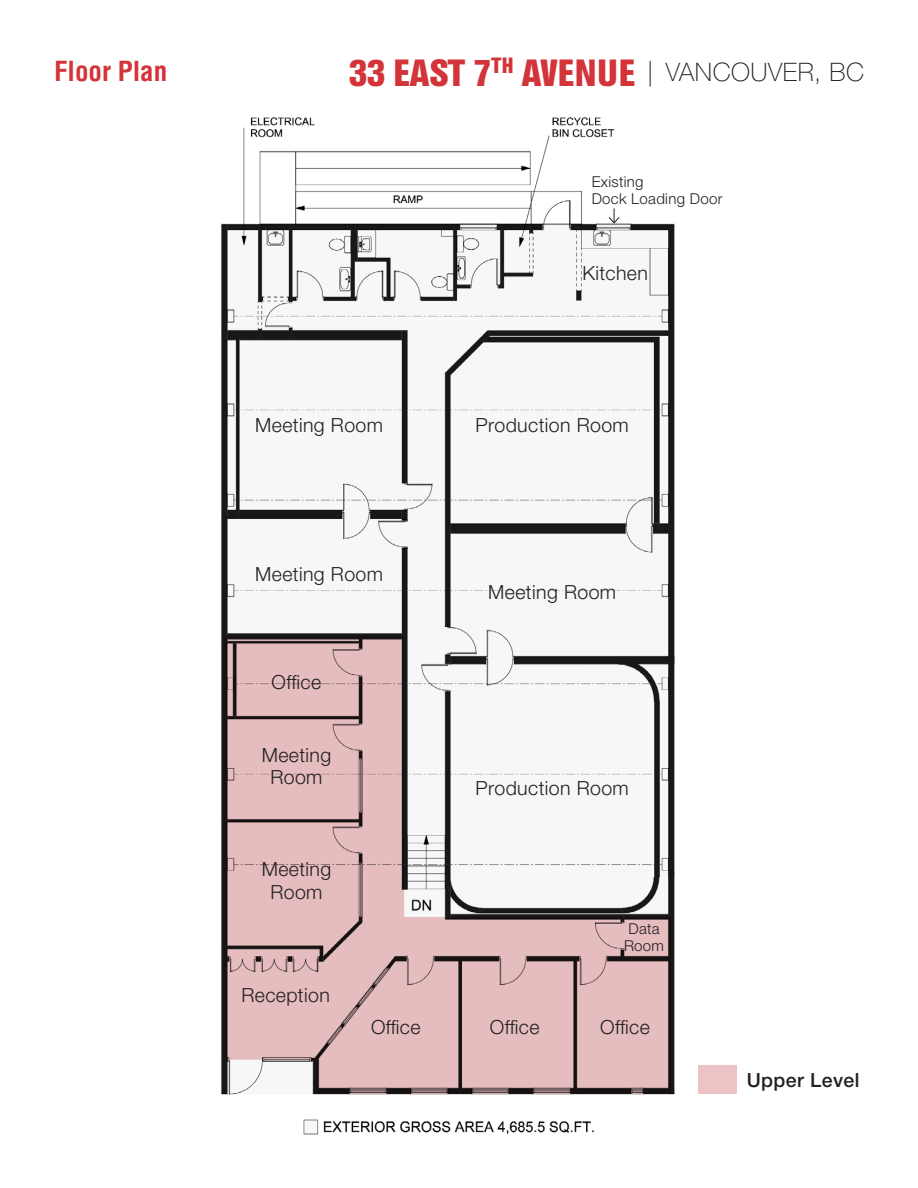
<style>
.page{position:relative;width:918px;height:1188px;background:#fff}
.page>*{position:absolute;margin:0;border:0;box-sizing:border-box;transform-origin:0 0}
.new_header{font:700 37.5px "Helvetica Con BQ";color:#d23439}
.Helvetica_18pt_Light{font:700 condensed 27px "Helvetica";color:#d23439}
.new_header-2{font:300 19.5px/22.5px "Helvetica Neue LT Std";letter-spacing:.02em;color:#231f20;text-align:center}
.new_header-3{font:500 19.5px "Helvetica Neue LT Std";letter-spacing:.02em;color:#231f20}
.new_header-4{font:300 15px/16.5px "Helvetica Neue LT Std";letter-spacing:.02em;color:#231f20}
.s1{font-family:"Helvetica Neue LT Std";font-weight:100;font-size:25.5px;color:#231f20}
</style>
<div class="page">
<img style="left:221px;top:117px;width:454px;height:978px">
<img style="left:303px;top:1119px;width:291px;height:16px">
<svg style="left:608px;top:208px;width:13px;height:16px"></svg>
<svg style="left:224px;top:636px;width:447px;height:458px;fill:#e5bdbe"></svg>
<div style="left:698px;top:1066px;width:39px;height:28px;background:#edc4c5"></div>
<p class="Helvetica_18pt_Light" style="left:54px;top:54px;width:115px">Floor Plan</p>
<p class="new_header" style="left:349px;top:52px;width:517px">33 EAST 7<sup>TH</sup> AVENUE <span class="s1">| VANCOUVER, BC</span></p>
<p class="new_header-4" style="left:592px;top:174px;width:132px">Existing<br>Dock Loading Door</p>
<p class="new_header-2" style="left:255px;top:413px;width:129px">Meeting Room</p>
<p class="new_header-2" style="left:255px;top:562px;width:129px">Meeting Room</p>
<p class="new_header-2" style="left:272px;top:670px;width:51px">Office</p>
<p class="new_header-2" style="left:262px;top:743px;width:71px">Meeting<br>Room</p>
<p class="new_header-2" style="left:262px;top:858px;width:71px">Meeting<br>Room</p>
<p class="new_header-2" style="left:241px;top:984px;width:90px">Reception</p>
<p class="new_header-2" style="left:582px;top:261px;width:67px">Kitchen</p>
<p class="new_header-2" style="left:476px;top:413px;width:155px">Production Room</p>
<p class="new_header-2" style="left:488px;top:581px;width:129px">Meeting Room</p>
<p class="new_header-2" style="left:476px;top:776px;width:155px">Production Room</p>
<p class="new_header-4" style="left:624px;top:920px;width:42px">Data<br>Room</p>
<p class="new_header-2" style="left:371px;top:1015px;width:51px">Office</p>
<p class="new_header-2" style="left:490px;top:1015px;width:51px">Office</p>
<p class="new_header-2" style="left:600px;top:1015px;width:51px">Office</p>
<p class="new_header-3" style="left:747px;top:1068px;width:114px">Upper Level</p>
</div>
